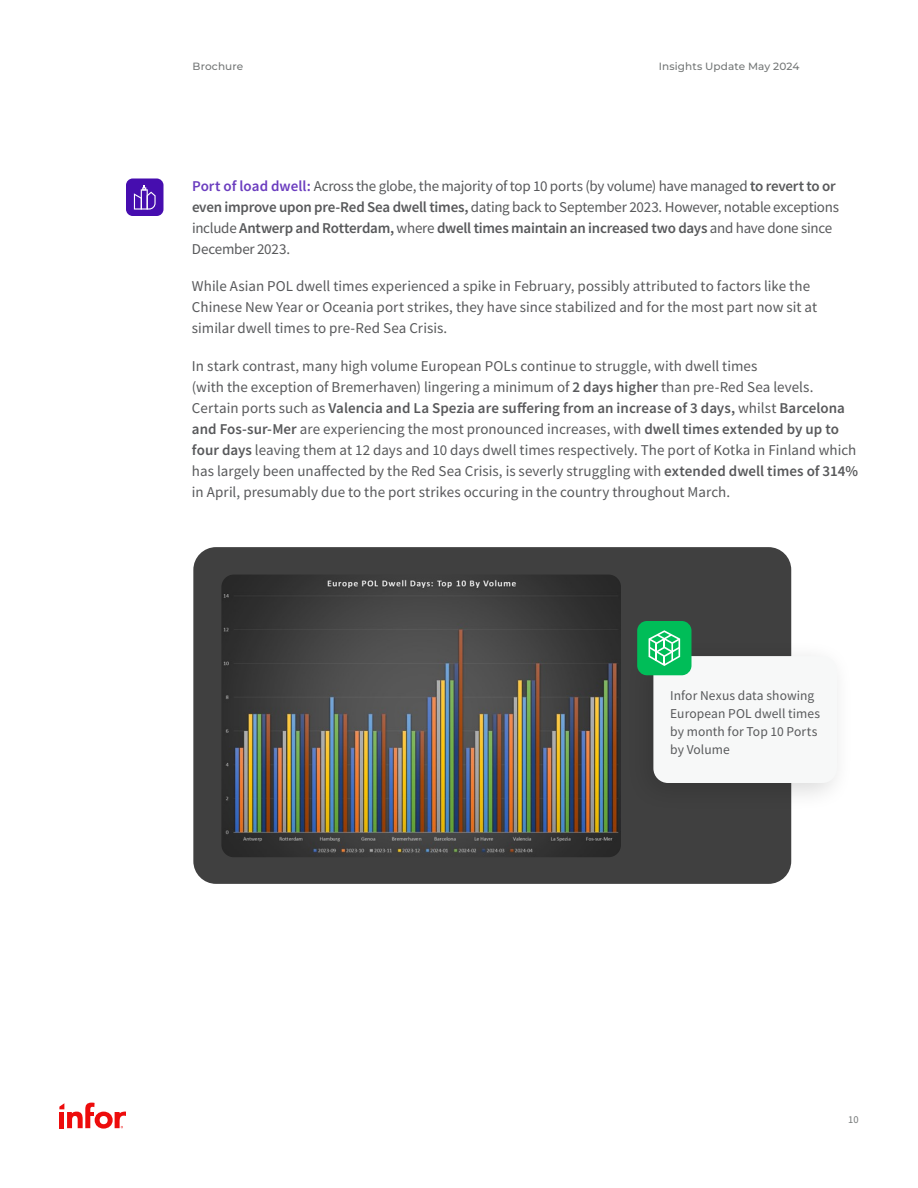
<style>
.page{position:relative;width:918px;height:1188px;background:#fff}
.page>*{position:absolute;margin:0;border:0;box-sizing:border-box;transform-origin:0 0}
.t1{font:15px/21px "Source Sans Pro";color:#58595b}
.t2{font:15px/21px "Source Sans Pro";letter-spacing:-.02em;color:#58595b}
.t3{font:13.5px/18px "Source Sans Pro";letter-spacing:.005em;color:#58595b}
.t4{font:100 10.5px "Montserrat";letter-spacing:.01em;color:#747777}
.t5{font:10.5px "Source Sans Pro";color:#747777}
.s1{font-weight:600;color:#6b3dbf}
.s2{font-weight:600}
</style>
<div class="page">
<svg style="left:59px;top:1103px;width:67px;height:26px"></svg>
<div style="left:193px;top:547px;width:598px;height:337px;background:#404040;border-radius:23px"></div>
<div style="left:625px;top:639px;width:229px;height:173px;background:#000;opacity:.15"></div>
<div style="left:653px;top:656px;width:184px;height:127px;background:#f7f8f8;border-radius:15px"></div>
<div style="left:637px;top:621px;width:55px;height:54px;background:#00bd58;border-radius:10px"></div>
<svg style="left:649px;top:630px;width:31px;height:36px"></svg>
<img style="left:221px;top:575px;width:400px;height:282px">
<div style="left:126px;top:179px;width:37px;height:37px;background:#460daf;border-radius:7px"></div>
<svg style="left:134px;top:185px;width:22px;height:25px"></svg>
<p class="t4" style="left:193px;top:59px;width:52px">Brochure</p>
<p class="t4" style="left:659px;top:59px;width:142px">Insights Update May 2024</p>
<p class="t2" style="left:192px;top:176px;width:649px"><span class="s1">Port of load dwell:</span> Across the globe, the majority of top 10 ports (by volume) have managed <span class="s2">to revert to or even improve upon pre-Red Sea dwell times,</span> dating back to September 2023. However, notable exceptions include <span class="s2">Antwerp and Rotterdam,</span> where <span class="s2">dwell times maintain an increased two days</span> and have done since December 2023.</p>
<p class="t1" style="left:192px;top:276px;width:627px">While Asian POL dwell times experienced a spike in February, possibly attributed to factors like the<br>Chinese New Year or Oceania port strikes, they have since stabilized and for the most part now sit at similar dwell times to pre-Red Sea Crisis.</p>
<p class="t1" style="left:192px;top:355px;width:667px">In stark contrast, many high volume European POLs continue to struggle, with dwell times<br>(with the exception of Bremerhaven) lingering a minimum of <span class="s2">2 days higher</span> than pre-Red Sea levels.<br>Certain ports such as <span class="s2">Valencia and La Spezia are suffering from an increase of 3 days,</span> whilst <span class="s2">Barcelona and Fos-sur-Mer</span> are experiencing the most pronounced increases, with <span class="s2">dwell times extended by up to four days</span> leaving them at 12 days and 10 days dwell times respectively. The port of Kotka in Finland which has largely been unaffected by the Red Sea Crisis, is severly struggling with <span class="s2">extended dwell times of 314% </span>in April, presumably due to the port strikes occuring in the country throughout March.</p>
<p class="t3" style="left:670px;top:686px;width:151px">Infor Nexus data showing<br>European POL dwell times by month for Top 10 Ports by Volume</p>
<p class="t5" style="left:848px;top:1113px;width:12px">10</p>
</div>
